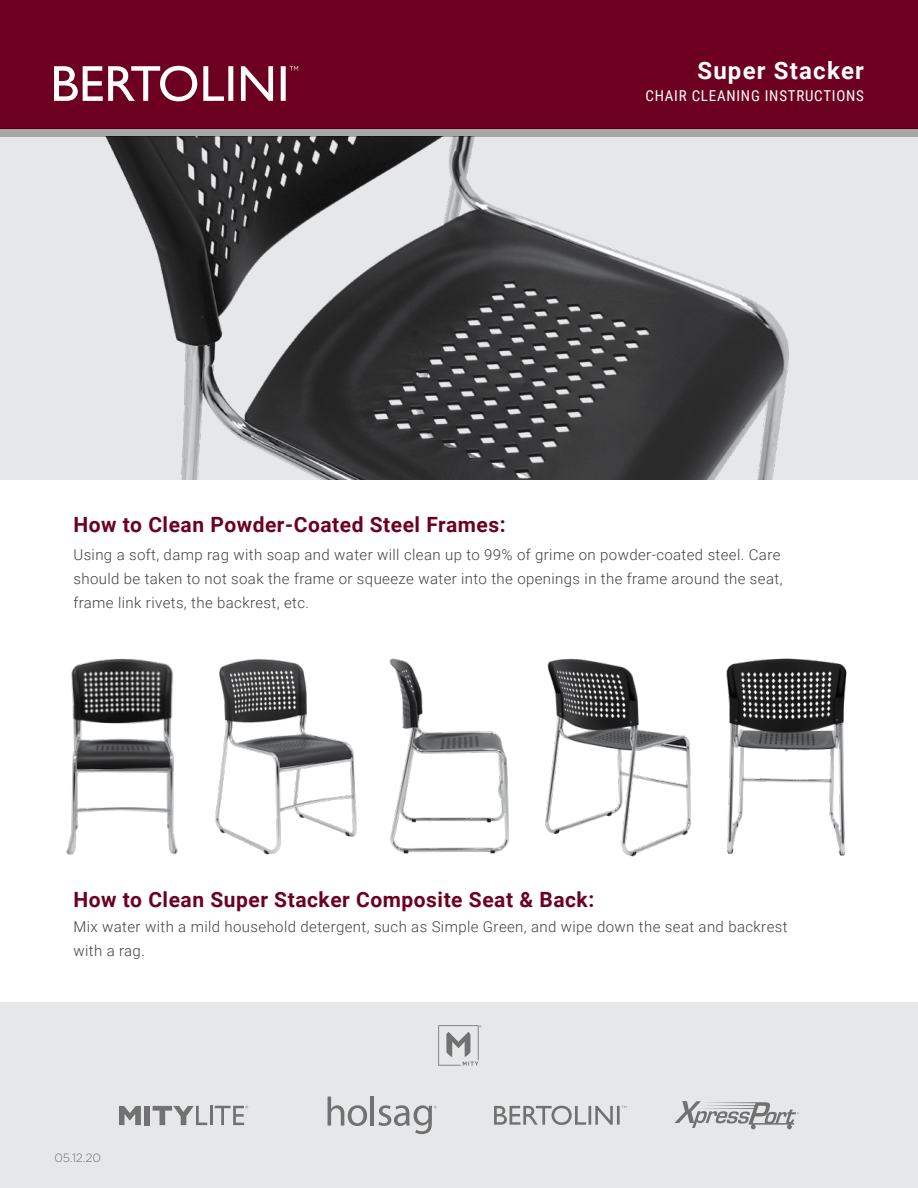
<style>
.page{position:relative;width:918px;height:1188px;background:#fff}
.page>*{position:absolute;margin:0;border:0;box-sizing:border-box;transform-origin:0 0}
.t1{font:700 24px "Roboto";letter-spacing:.05em;color:#fff}
.t2{font:700 21px "Roboto";letter-spacing:.025em;color:#6d0020}
.t3{font:300 15px/24px "Roboto";letter-spacing:.025em;color:#414042}
.t4{font:15px "Roboto Condensed";letter-spacing:.05em;color:#fff}
.t5{font:300 12px "Gotham";color:#717171}
</style>
<div class="page">
<img style="left:0;top:137px;width:918px;height:343px">
<div style="left:0;top:0;width:918px;height:129px;background:#6d0020"></div>
<svg style="left:54px;top:66px;width:244px;height:35px"></svg>
<div style="left:0;top:128px;width:918px;height:9px;background:#a7a7a7"></div>
<div style="left:0;top:1002px;width:918px;height:186px;background:#e6e7e8"></div>
<svg style="left:119px;top:1106px;width:22px;height:19px"></svg>
<div style="left:144px;top:1106px;width:6px;height:19px;background:#717171"></div>
<svg style="left:153px;top:1106px;width:95px;height:19px"></svg>
<svg style="left:328px;top:1097px;width:39px;height:29px"></svg>
<hr style="left:370px;top:1097px;width:4px;height:29px;background:#717171">
<svg style="left:378px;top:1105px;width:59px;height:29px"></svg>
<svg style="left:494px;top:1106px;width:132px;height:19px"></svg>
<svg style="left:674px;top:1101px;width:125px;height:28px"></svg>
<svg style="left:438px;top:1025px;width:43px;height:41px"></svg>
<img style="left:66px;top:658px;width:112px;height:197px">
<img style="left:215px;top:659px;width:142px;height:196px">
<img style="left:389px;top:658px;width:120px;height:196px">
<img style="left:545px;top:658px;width:146px;height:199px">
<img style="left:726px;top:658px;width:121px;height:198px">
<h1 class="t1" style="left:697px;top:53px;width:168px">Super Stacker</h1>
<p class="t4" style="left:645px;top:85px;width:220px">CHAIR CLEANING INSTRUCTIONS</p>
<h2 class="t2" style="left:73px;top:510px;width:434px">How to Clean Powder-Coated Steel Frames:</h2>
<p class="t3" style="left:73px;top:542px;width:711px">Using a soft, damp rag with soap and water will clean up to 99% of grime on powder-coated steel. Care should be taken to not soak the frame or squeeze water into the openings in the frame around the seat, frame link rivets, the backrest, etc.</p>
<h2 class="t2" style="left:73px;top:885px;width:522px">How to Clean Super Stacker Composite Seat &amp; Back:</h2>
<p class="t3" style="left:73px;top:914px;width:716px">Mix water with a mild household detergent, such as Simple Green, and wipe down the seat and backrest with a rag.</p>
<p class="t5" style="left:54px;top:1150px;width:48px">05.12.20</p>
</div>
